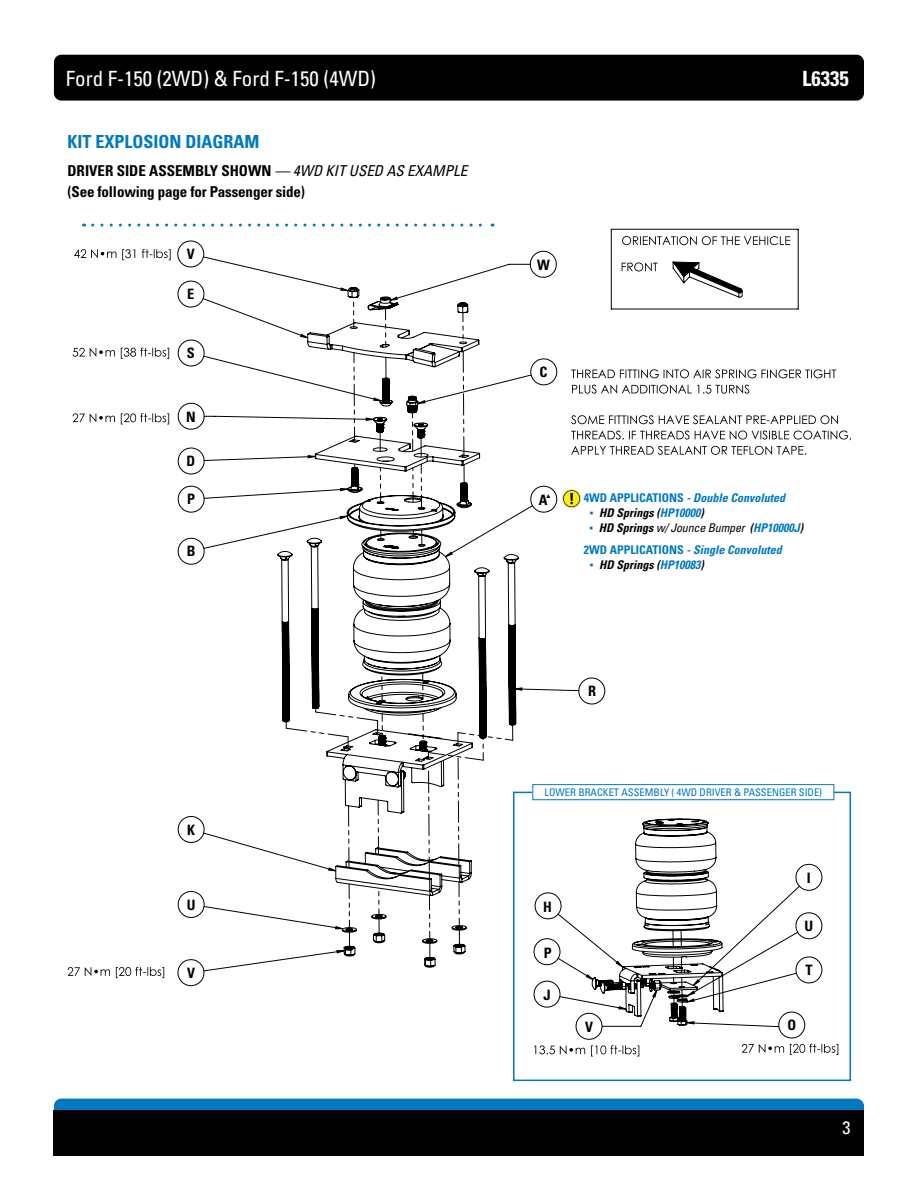
<style>
.page{position:relative;width:918px;height:1188px;background:#fff}
.page>*{position:absolute;margin:0;border:0;box-sizing:border-box;transform-origin:0 0}
.t1{font:condensed 21px "Univers LT Std";color:#fff}
.t2{font:700 condensed 21px "Univers LT Std";color:#fff}
.t3{font:700 condensed 18px "Univers LT Std";color:#0079c1}
.t4{font:condensed 18px "Univers LT Std";color:#fff}
.t5{font:700 condensed 15px/21px "Univers LT Std";letter-spacing:-.01em;color:#000}
.t6{font:700 condensed 14.25px "Univers LT Std";color:#000}
.t7{font:italic 700 condensed 12px/21.8px "Univers LT Std";color:#0079c1}
.t8{font:italic 700 condensed 12px "Univers LT Std";color:#000}
.t9{font:condensed 10.5px "Univers LT Std";color:#0079c1}
.t10{font:5.55px "Arial Narrow";color:#000}
.s1{font-weight:400;font-style:italic}
.s2{font-style:normal}
.s3{font-family:"Arial Narrow";font-weight:400;font-style:normal;font-stretch:normal;color:#0079c1}
.s4{color:#0079c1}
.s5{font-family:"Arial Narrow";font-weight:400;font-style:normal;font-stretch:normal}
.s6{color:#000}
.s7{font-weight:400;color:#000}
</style>
<div class="page">
<div style="left:54px;top:55px;width:810px;height:46px;background:#000;border-radius:7px"></div>
<div style="left:54px;top:1099px;width:810px;height:45px;background:#0079c1;border-radius:7px"></div>
<div style="left:54px;top:1110px;width:810px;height:46px;background:#000"></div>
<hr style="left:611px;top:229px;width:187px;height:1px;background:#000">
<hr style="left:611px;top:229px;width:1px;height:80px;background:#000">
<hr style="left:798px;top:229px;width:1px;height:80px;background:#000">
<svg style="left:622px;top:236px;width:168px;height:9px"></svg>
<svg style="left:73px;top:348px;width:96px;height:11px"></svg>
<svg style="left:72px;top:413px;width:97px;height:11px"></svg>
<svg style="left:74px;top:249px;width:97px;height:11px"></svg>
<svg style="left:534px;top:1045px;width:105px;height:12px"></svg>
<svg style="left:68px;top:967px;width:96px;height:11px"></svg>
<svg style="left:824px;top:369px;width:12px;height:9px"></svg>
<svg style="left:823px;top:415px;width:15px;height:9px"></svg>
<svg style="left:823px;top:431px;width:28px;height:9px"></svg>
<svg style="left:742px;top:1044px;width:96px;height:11px"></svg>
<svg style="left:177px;top:240px;width:426px;height:800px"></svg>
<svg style="left:202px;top:256px;width:598px;height:771px"></svg>
<svg style="left:301px;top:288px;width:398px;height:736px"></svg>
<svg style="left:591px;top:818px;width:133px;height:208px"></svg>
<svg style="left:277px;top:287px;width:243px;height:681px"></svg>
<svg style="left:507px;top:562px;width:8px;height:2px"></svg>
<svg style="left:478px;top:575px;width:8px;height:2px"></svg>
<svg style="left:311px;top:545px;width:8px;height:2px"></svg>
<svg style="left:281px;top:558px;width:8px;height:3px"></svg>
<svg style="left:380px;top:400px;width:13px;height:4px"></svg>
<svg style="left:408px;top:398px;width:9px;height:3px"></svg>
<svg style="left:457px;top:502px;width:15px;height:4px"></svg>
<svg style="left:347px;top:487px;width:15px;height:4px"></svg>
<svg style="left:380px;top:297px;width:11px;height:3px"></svg>
<svg style="left:378px;top:800px;width:1px;height:54px"></svg>
<svg style="left:375px;top:888px;width:8px;height:48px"></svg>
<svg style="left:345px;top:884px;width:9px;height:65px"></svg>
<svg style="left:348px;top:806px;width:1px;height:61px"></svg>
<svg style="left:382px;top:674px;width:1px;height:28px"></svg>
<svg style="left:286px;top:709px;width:100px;height:39px"></svg>
<svg style="left:420px;top:714px;width:93px;height:246px"></svg>
<svg style="left:422px;top:673px;width:1px;height:29px"></svg>
<svg style="left:386px;top:357px;width:1px;height:22px"></svg>
<svg style="left:382px;top:309px;width:8px;height:38px"></svg>
<svg style="left:421px;top:464px;width:1px;height:45px"></svg>
<svg style="left:373px;top:417px;width:14px;height:4px"></svg>
<svg style="left:380px;top:432px;width:1px;height:19px"></svg>
<svg style="left:380px;top:468px;width:1px;height:35px"></svg>
<svg style="left:377px;top:530px;width:8px;height:11px"></svg>
<svg style="left:412px;top:413px;width:16px;height:44px"></svg>
<svg style="left:413px;top:468px;width:1px;height:34px"></svg>
<svg style="left:408px;top:530px;width:18px;height:17px"></svg>
<svg style="left:464px;top:465px;width:1px;height:18px"></svg>
<svg style="left:463px;top:351px;width:2px;height:107px"></svg>
<svg style="left:463px;top:313px;width:1px;height:31px"></svg>
<svg style="left:459px;top:302px;width:8px;height:3px"></svg>
<svg style="left:350px;top:287px;width:7px;height:3px"></svg>
<svg style="left:353px;top:297px;width:1px;height:31px"></svg>
<svg style="left:353px;top:352px;width:2px;height:91px"></svg>
<div style="left:513px;top:792px;width:338px;height:289px;border:2px solid #0079c1"></div>
<div style="left:533px;top:785px;width:301px;height:15px;background:#fff"></div>
<div style="left:532px;top:784px;width:302px;height:16px;border:1px solid #0079c1"></div>
<img style="left:562px;top:488px;width:20px;height:21px">
<svg style="left:93px;top:224px;width:400px;height:3px"></svg>
<h1 class="t1" style="left:66px;top:65px;width:312px">Ford F-150 (2WD) &amp; Ford F-150 (4WD)</h1>
<h1 class="t2" style="left:802px;top:65px;width:48px">L6335</h1>
<h2 class="t3" style="left:68px;top:131px;width:194px">KIT EXPLOSION DIAGRAM</h2>
<p class="t5" style="left:68px;top:160px;width:401px">DRIVER SIDE ASSEMBLY SHOWN <span class="s1">— 4WD KIT USED AS EXAMPLE </span>(See following page for Passenger side)</p>
<p class="t6" style="left:187px;top:245px;width:9px">V</p>
<p class="t6" style="left:187px;top:286px;width:9px">E</p>
<p class="t6" style="left:187px;top:344px;width:9px">S</p>
<p class="t6" style="left:186px;top:408px;width:11px">N</p>
<p class="t6" style="left:186px;top:453px;width:10px">D</p>
<p class="t6" style="left:187px;top:491px;width:9px">P</p>
<p class="t6" style="left:187px;top:543px;width:10px">B</p>
<p class="t6" style="left:187px;top:821px;width:9px">K</p>
<p class="t6" style="left:187px;top:896px;width:10px">U</p>
<p class="t6" style="left:187px;top:964px;width:9px">V</p>
<p class="t6" style="left:537px;top:256px;width:14px">W</p>
<p class="t6" style="left:539px;top:363px;width:9px">C</p>
<p class="t6" style="left:539px;top:491px;width:10px">A</p>
<p class="t10" style="left:547px;top:492px;width:7px">▲</p>
<p class="t7" style="left:584px;top:487px;width:203px"><span class="s2">4WD APPLICATIONS</span> - Double Convoluted</p>
<p class="t8" style="left:589px;top:506px;width:116px"><span class="s3">▪</span> HD Springs (<span class="s4">HP10000</span>)</p>
<p class="t7" style="left:584px;top:517px;width:221px;text-indent:5px"><span class="s5">▪</span> <span class="s6">HD Springs</span> <span class="s7">w/ Jounce Bumper</span> <span class="s6">(</span>HP10000J<span class="s6">)<br></span><span class="s2">2WD APPLICATIONS</span> - Single Convoluted</p>
<p class="t8" style="left:589px;top:557px;width:116px"><span class="s3">▪</span> HD Springs (<span class="s4">HP10083</span>)</p>
<p class="t6" style="left:588px;top:682px;width:9px">R</p>
<p class="t9" style="left:545px;top:786px;width:279px">LOWER BRACKET ASSEMBLY ( 4WD DRIVER &amp; PASSENGER SIDE)</p>
<p class="t6" style="left:543px;top:898px;width:10px">H</p>
<p class="t6" style="left:544px;top:944px;width:9px">P</p>
<p class="t6" style="left:544px;top:986px;width:9px">J</p>
<p class="t6" style="left:585px;top:1018px;width:9px">V</p>
<p class="t6" style="left:807px;top:869px;width:5px">I</p>
<p class="t6" style="left:805px;top:917px;width:10px">U</p>
<p class="t6" style="left:805px;top:962px;width:9px">T</p>
<p class="t6" style="left:787px;top:1017px;width:10px">O</p>
<h2 class="t4" style="left:843px;top:1116px;width:9px">3</h2>
</div>
